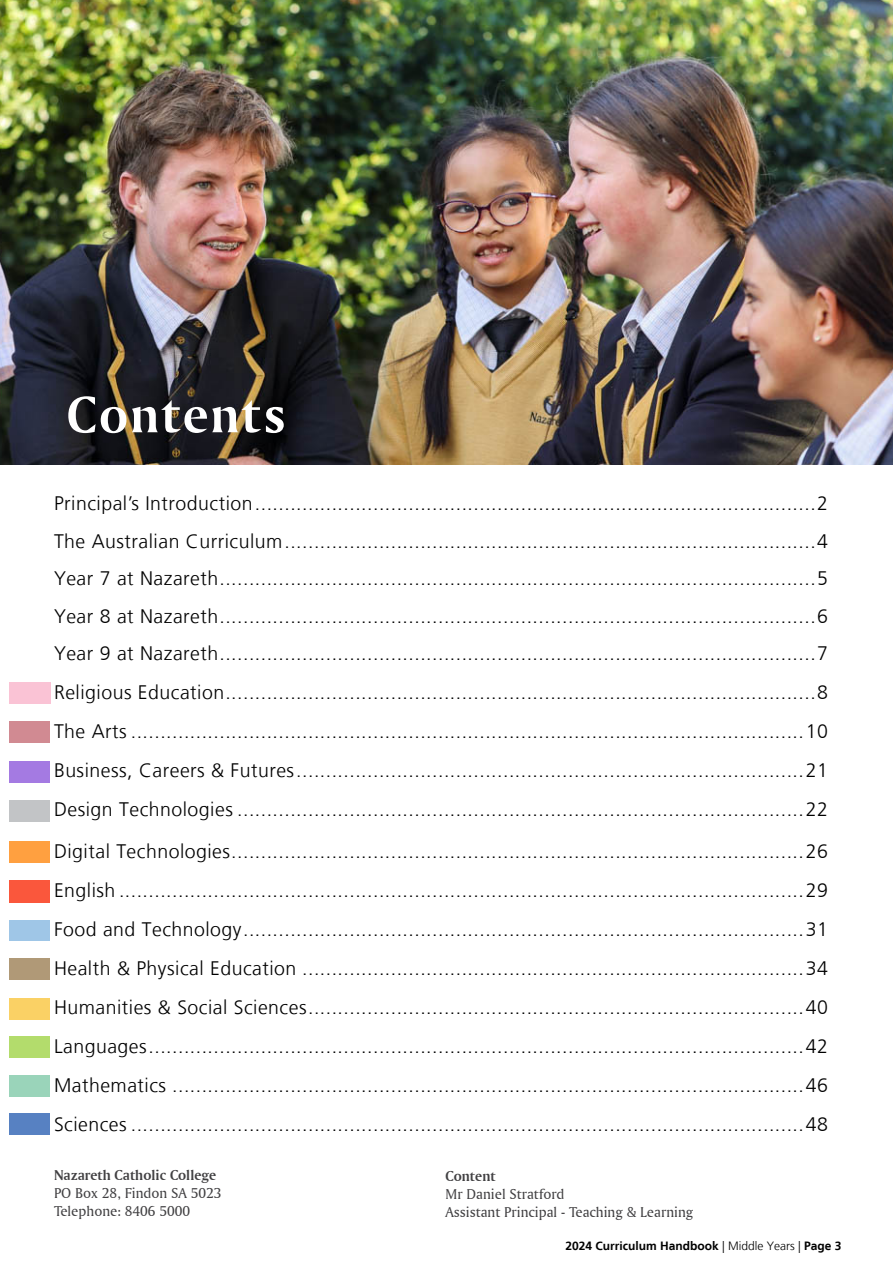
<style>
.page{position:relative;width:893px;height:1263px;background:#fff}
.page>*{position:absolute;margin:0;border:0;box-sizing:border-box;transform-origin:0 0}
.t1{font:54px "Amerigo BT Bold A";letter-spacing:.035em;color:#fff}
.t2{font:300 19.5px/38.2px "Frutiger LT";letter-spacing:.025em;color:#000;text-align:justify}
.t3{font:15px/18px "Amerigo BT Roman A";color:#414042}
.t4{font:15px "Amerigo BT Bold A";color:#414042}
.t5{font:700 12px "Frutiger LT";color:#000}
.s1{font-weight:300}
</style>
<div class="page">
<img style="left:0;top:0;width:893px;height:464px">
<div style="left:10px;top:920px;width:40px;height:21px;background:#9fc6e7"></div>
<div style="left:10px;top:721px;width:40px;height:21px;background:#d18a92"></div>
<div style="left:10px;top:841px;width:40px;height:21px;background:#ffa040"></div>
<div style="left:10px;top:958px;width:40px;height:21px;background:#b09977"></div>
<div style="left:10px;top:761px;width:40px;height:21px;background:#a47ae2"></div>
<div style="left:10px;top:1075px;width:40px;height:21px;background:#9ad4ba"></div>
<div style="left:10px;top:1036px;width:40px;height:22px;background:#b3dc6c"></div>
<div style="left:10px;top:683px;width:41px;height:21px;background:#fac3d5"></div>
<div style="left:10px;top:880px;width:40px;height:23px;background:#fa573c"></div>
<div style="left:10px;top:998px;width:40px;height:22px;background:#fad165"></div>
<div style="left:10px;top:1113px;width:40px;height:21px;background:#5781c2"></div>
<div style="left:10px;top:800px;width:40px;height:22px;background:#c2c4c6"></div>
<h1 class="t1" style="left:67px;top:381px;width:220px">Contents</h1>
<p class="t2" style="left:54px;top:484px;width:775px">Principal’s Introduction...............................................................................................2<br>The Australian Curriculum..........................................................................................4<br>Year 7 at Nazareth.....................................................................................................5<br>Year 8 at Nazareth.....................................................................................................6<br>Year 9 at Nazareth.....................................................................................................7<br>Religious Education....................................................................................................8<br>The Arts ..................................................................................................................10<br>Business, Careers &amp; Futures......................................................................................21<br>Design Technologies ................................................................................................22</p>
<p class="t2" style="left:54px;top:832px;width:775px;line-height:39px">Digital Technologies.................................................................................................26<br>English ....................................................................................................................29<br>Food and Technology...............................................................................................31<br>Health &amp; Physical Education .....................................................................................34<br>Humanities &amp; Social Sciences....................................................................................40<br>Languages...............................................................................................................42<br>Mathematics ...........................................................................................................46<br>Sciences ..................................................................................................................48</p>
<p class="t4" style="left:54px;top:1166px;width:164px">Nazareth Catholic College</p>
<p class="t3" style="left:54px;top:1184px;width:169px">PO Box 28, Findon SA 5023<br>Telephone: 8406 5000</p>
<p class="t4" style="left:446px;top:1166px;width:52px">Content</p>
<p class="t3" style="left:446px;top:1184px;width:249px">Mr Daniel Stratford<br>Assistant Principal - Teaching &amp; Learning</p>
<p class="t5" style="left:565px;top:1239px;width:278px">2024 Curriculum Handbook <span class="s1">| Middle Years |</span> Page 3</p>
</div>
